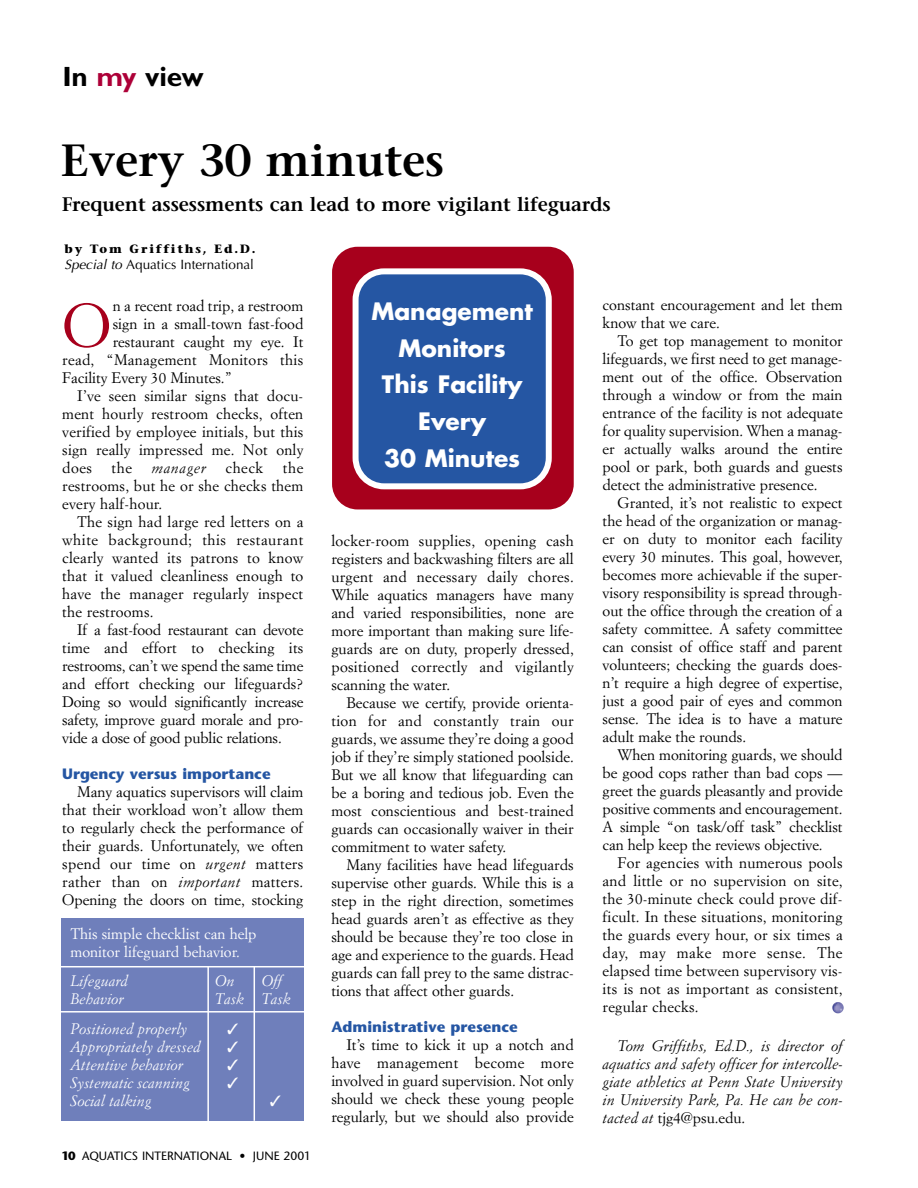
<style>
.page{position:relative;width:918px;height:1188px;background:#fff}
.page>*{position:absolute;margin:0;border:0;box-sizing:border-box;transform-origin:0 0}
.t1{font:60px "Simoncini Garamond";color:#a7001c}
.t2{font:600 45px "Stone Serif";letter-spacing:-.005em;color:#000}
.t3{font:700 27.9px "Gill Sans";color:#000}
.t4{font:700 23.4px/36.8px "Futura";color:#fff;text-align:center}
.t5{font:600 19.5px "Stone Serif";letter-spacing:-.005em;color:#000}
.t6{font:15px/18px "Simoncini Garamond";color:#000;text-align:justify}
.t7{font:italic 15px/18px "Simoncini Garamond";color:#000;text-align:justify}
.t8{font:italic 15px "Simoncini Garamond";color:#fff}
.t9{font:15px/18px "Simoncini Garamond";color:#fff}
.t10{font:700 15px "Stone Sans";color:#2556a3}
.t11{font:15px "Simoncini Garamond";letter-spacing:.02em;color:#000}
.t12{font:italic 15px "Simoncini Garamond";letter-spacing:.035em;color:#000}
.t13{font:13.5px "Optima";color:#000}
.t14{font:12px "Stone Sans";color:#000}
.t15{font:700 12px "Stone Serif";letter-spacing:.145em;color:#000}
.s1{color:#ad0038}
.s2{font-style:italic}
.s3{font-weight:700}
.s4{font-style:normal}
</style>
<div class="page">
<div style="left:61px;top:918px;width:243px;height:203px;background:#6f7fbb"></div>
<div style="left:332px;top:247px;width:242px;height:262px;background:#a7001c;border-radius:26px"></div>
<svg style="left:353px;top:268px;width:199px;height:221px;background:#3d65a9"></svg>
<svg style="left:832px;top:1002px;width:12px;height:11px"></svg>
<hr style="left:59px;top:966px;width:248px;height:1px;background:#fff">
<hr style="left:59px;top:1011px;width:248px;height:2px;background:#fff">
<hr style="left:207px;top:967px;width:2px;height:154px;background:#fff">
<hr style="left:254px;top:967px;width:1px;height:154px;background:#fff">
<h3 class="t3" style="left:62px;top:60px;width:143px">In <span class="s1">my</span> view</h3>
<h2 class="t2" style="left:61px;top:133px;width:385px">Every 30 minutes</h2>
<h3 class="t5" style="left:62px;top:193px;width:551px">Frequent assessments can lead to more vigilant lifeguards</h3>
<p class="t15" style="left:65px;top:242px;width:192px">by Tom Griffiths, Ed.D.</p>
<p class="t13" style="left:65px;top:257px;width:191px"><span class="s2">Special to</span> Aquatics International</p>
<h1 class="t1" style="left:62px;top:289px;width:50px">O</h1>
<p class="t6" style="left:113px;top:296px;width:192px">n a recent road trip, a restroom</p>
<p class="t6" style="left:113px;top:314px;width:192px">sign in a small-town fast-food</p>
<p class="t6" style="left:113px;top:332px;width:192px">restaurant caught my eye. It</p>
<p class="t11" style="left:62px;top:350px;width:243px">read, “Management Monitors this</p>
<p class="t6" style="left:62px;top:368px;width:171px">Facility Every 30 Minutes.”</p>
<p class="t6" style="left:77px;top:386px;width:228px">I’ve seen similar signs that docu-</p>
<p class="t6" style="left:62px;top:404px;width:243px">ment hourly restroom checks, often</p>
<p class="t6" style="left:62px;top:422px;width:243px">verified by employee initials, but this</p>
<p class="t6" style="left:62px;top:440px;width:243px">sign really impressed me. Not only</p>
<p class="t6" style="left:62px;top:458px;width:31px">does</p>
<p class="t6" style="left:112px;top:458px;width:22px">the</p>
<p class="t12" style="left:152px;top:458px;width:56px">manager</p>
<p class="t6" style="left:226px;top:458px;width:39px">check</p>
<p class="t6" style="left:62px;top:458px;width:243px;text-indent:221px">the restrooms, but he or she checks them every half-hour.</p>
<p class="t6" style="left:62px;top:512px;width:243px;text-indent:15px">The sign had large red letters on a white background; this restaurant clearly wanted its patrons to know that it valued cleanliness enough to have the manager regularly inspect the restrooms.</p>
<p class="t6" style="left:62px;top:620px;width:243px;text-indent:15px">If a fast-food restaurant can devote time and effort to checking its restrooms, can’t we spend the same time and effort checking our lifeguards?<br>Doing so would significantly increase safety, improve guard morale and pro&shy;vide a dose of good public relations.</p>
<p class="t10" style="left:62px;top:764px;width:210px">Urgency versus importance</p>
<p class="t6" style="left:62px;top:782px;width:243px;text-indent:15px">Many aquatics supervisors will claim that their workload won’t allow them to regularly check the performance of their guards. Unfortunately, we often spend our time on <span class="s2">urgent</span> matters rather than on <span class="s2">important</span> matters.<br>Opening the doors on time, stocking</p>
<p class="t9" style="left:70px;top:924px;width:188px">This simple checklist can help monitor lifeguard behavior.</p>
<p class="t8" style="left:70px;top:972px;width:59px">Lifeguard</p>
<p class="t8" style="left:215px;top:972px;width:21px">On</p>
<p class="t8" style="left:262px;top:972px;width:22px">Off</p>
<p class="t8" style="left:70px;top:990px;width:55px">Behavior</p>
<p class="t8" style="left:215px;top:990px;width:77px">Task Task</p>
<p class="t8" style="left:70px;top:1020px;width:118px">Positioned properly</p>
<p class="t8" style="left:70px;top:1038px;width:132px">Appropriately dressed</p>
<p class="t8" style="left:70px;top:1056px;width:114px">Attentive behavior</p>
<p class="t8" style="left:70px;top:1074px;width:121px">Systematic scanning</p>
<p class="t8" style="left:70px;top:1092px;width:83px">Social talking</p>
<p class="t14" style="left:62px;top:1149px;width:251px"><span class="s3">10</span> AQUATICS INTERNATIONAL • JUNE 2001</p>
<h3 class="t4" style="left:371px;top:292px;width:163px">Management<br>Monitors<br>This Facility<br>Every<br>30 Minutes</h3>
<p class="t6" style="left:331px;top:532px;width:244px">locker-room supplies, opening cash registers and backwashing filters are all urgent and necessary daily chores.<br>While aquatics managers have many and varied responsibilities, none are more important than making sure life&shy;guards are on duty, properly dressed, positioned correctly and vigilantly scanning the water.</p>
<p class="t6" style="left:331px;top:694px;width:244px;text-indent:15px">Because we certify, provide orienta&shy;tion for and constantly train our guards, we assume they’re doing a good job if they’re simply stationed poolside.<br>But we all know that lifeguarding can be a boring and tedious job. Even the most conscientious and best-trained guards can occasionally waiver in their commitment to water safety.</p>
<p class="t6" style="left:331px;top:856px;width:244px;text-indent:15px">Many facilities have head lifeguards supervise other guards. While this is a step in the right direction, sometimes head guards aren’t as effective as they should be because they’re too close in age and experience to the guards. Head guards can fall prey to the same distrac&shy;tions that affect other guards.</p>
<p class="t10" style="left:331px;top:1018px;width:188px">Administrative presence</p>
<p class="t6" style="left:331px;top:1036px;width:244px;text-indent:15px">It’s time to kick it up a notch and have management become more involved in guard supervision. Not only should we check these young people regularly, but we should also provide</p>
<p class="t6" style="left:603px;top:295px;width:242px">constant encouragement and let them know that we care.</p>
<p class="t6" style="left:603px;top:331px;width:242px;text-indent:15px">To get top management to monitor lifeguards, we first need to get manage&shy;ment out of the office. Observation through a window or from the main entrance of the facility is not adequate for quality supervision. When a manag&shy;er actually walks around the entire pool or park, both guards and guests detect the administrative presence.</p>
<p class="t6" style="left:603px;top:493px;width:242px;text-indent:15px">Granted, it’s not realistic to expect the head of the organization or manag&shy;er on duty to monitor each facility every 30 minutes. This goal, however, becomes more achievable if the super&shy;visory responsibility is spread through&shy;out the office through the creation of a safety committee. A safety committee can consist of office staff and parent volunteers; checking the guards does&shy;n’t require a high degree of expertise, just a good pair of eyes and common sense. The idea is to have a mature adult make the rounds.</p>
<p class="t6" style="left:603px;top:745px;width:242px;text-indent:15px">When monitoring guards, we should be good cops rather than bad cops — greet the guards pleasantly and provide positive comments and encouragement.<br>A simple “on task/off task” checklist can help keep the reviews objective.</p>
<p class="t6" style="left:603px;top:853px;width:242px;text-indent:15px">For agencies with numerous pools and little or no supervision on site, the 30-minute check could prove dif&shy;ficult. In these situations, monitoring the guards every hour, or six times a day, may make more sense. The elapsed time between supervisory vis&shy;its is not as important as consistent, regular checks.</p>
<p class="t7" style="left:603px;top:1037px;width:242px;text-indent:15px">Tom Griffiths, Ed.D., is director of aquatics and safety officer for intercolle&shy;giate athletics at Penn State University in University Park, Pa. He can be con&shy;tacted at <span class="s4">tjg4@psu.edu.</span></p>
</div>
